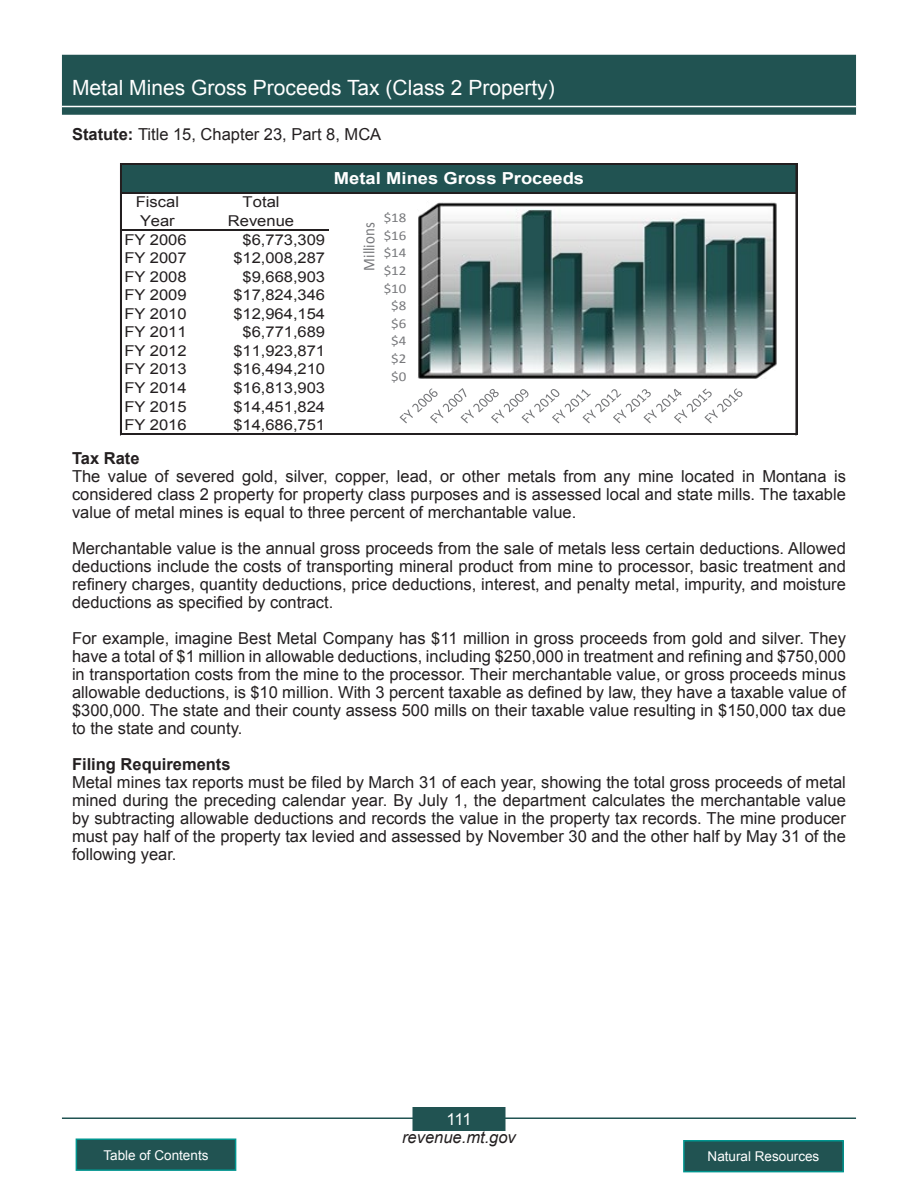
<style>
.page{position:relative;width:918px;height:1188px;background:#fff}
.page>*{position:absolute;margin:0;border:0;box-sizing:border-box;transform-origin:0 0}
.t1{font:21px "Arial";color:#fff}
.t2{font:16.5px/18px "Arial";color:#231f20;text-align:justify}
.t3{font:700 16.5px "Arial";color:#231f20}
.t4{font:700 16.5px "Arial";color:#fff;scale:1.11 1}
.t5{font:italic 16.5px "Arial";color:#231f20}
.t6{font:16.5px "Calibri";color:#77787b;scale:.9 1}
.t7{font:16.5px "Arial";color:#fff}
.t8{font:15px/18.6px "Arial";color:#231f20;scale:1.11 1}
.t9{font:13.5px "Arial";color:#fff}
.t10{font:13.5px "Calibri";color:#77787b;scale:1.11 1}
.s1{font-weight:700}
</style>
<div class="page">
<hr style="left:62px;top:1118px;width:794px;height:1px;background:#215352">
<div style="left:62px;top:55px;width:794px;height:60px;background:#215352;border:2px solid #215352"></div>
<div style="left:413px;top:1108px;width:92px;height:22px;background:#215352"></div>
<div style="left:412px;top:1107px;width:94px;height:24px;border:2px solid #215352"></div>
<hr style="left:62px;top:106px;width:794px;height:1px;background:#fff">
<div style="left:76px;top:1139px;width:160px;height:31px;background:#215352"></div>
<div style="left:76px;top:1139px;width:160px;height:32px;border:2px solid #00958f"></div>
<div style="left:684px;top:1141px;width:159px;height:31px;background:#215352"></div>
<div style="left:683px;top:1140px;width:161px;height:32px;border:2px solid #00958f"></div>
<div style="left:122px;top:165px;width:675px;height:29px;background:#215352"></div>
<hr style="left:120px;top:163px;width:2px;height:272px;background:#231f20">
<hr style="left:796px;top:165px;width:1px;height:270px;background:#231f20">
<hr style="left:122px;top:163px;width:675px;height:2px;background:#231f20">
<hr style="left:122px;top:192px;width:675px;height:1px;background:#231f20">
<hr style="left:122px;top:193px;width:675px;height:1px;background:#231f20">
<hr style="left:122px;top:230px;width:207px;height:1px;background:#231f20">
<hr style="left:122px;top:433px;width:675px;height:1px;background:#231f20">
<hr style="left:122px;top:434px;width:675px;height:1px;background:#231f20">
<img style="left:418px;top:202px;width:359px;height:177px">
<svg style="left:400px;top:388px;width:342px;height:35px"></svg>
<p class="t1" style="left:72px;top:74px;width:484px">Metal Mines Gross Proceeds Tax (Class 2 Property)</p>
<p class="t2" style="left:72px;top:125px;width:311px"><span class="s1">Statute:</span> Title 15, Chapter 23, Part 8, MCA</p>
<p class="t8" style="left:136px;top:193px;width:41px">Fiscal<br>Year</p>
<p class="t8" style="left:228px;top:193px;width:61px;text-align:center">Total<br>Revenue</p>
<p class="t8" style="left:124px;top:230px;width:58px">FY 2006</p>
<p class="t8" style="left:243px;top:230px;width:76px">$6,773,309</p>
<p class="t8" style="left:124px;top:249px;width:58px">FY 2007</p>
<p class="t8" style="left:233px;top:249px;width:84px">$12,008,287</p>
<p class="t8" style="left:124px;top:267px;width:58px">FY 2008</p>
<p class="t8" style="left:243px;top:267px;width:76px">$9,668,903</p>
<p class="t8" style="left:124px;top:286px;width:58px">FY 2009</p>
<p class="t8" style="left:233px;top:286px;width:84px">$17,824,346</p>
<p class="t8" style="left:124px;top:304px;width:58px">FY 2010</p>
<p class="t8" style="left:233px;top:304px;width:84px">$12,964,154</p>
<p class="t8" style="left:124px;top:323px;width:58px">FY 2011</p>
<p class="t8" style="left:243px;top:323px;width:76px">$6,771,689</p>
<p class="t8" style="left:124px;top:341px;width:58px">FY 2012</p>
<p class="t8" style="left:233px;top:341px;width:84px">$11,923,871</p>
<p class="t8" style="left:124px;top:360px;width:58px">FY 2013</p>
<p class="t8" style="left:233px;top:360px;width:84px">$16,494,210</p>
<p class="t8" style="left:124px;top:379px;width:58px">FY 2014</p>
<p class="t8" style="left:233px;top:379px;width:84px">$16,813,903</p>
<p class="t8" style="left:124px;top:397px;width:58px">FY 2015</p>
<p class="t8" style="left:233px;top:397px;width:84px">$14,451,824</p>
<p class="t8" style="left:124px;top:416px;width:58px">FY 2016</p>
<p class="t8" style="left:233px;top:416px;width:84px">$14,686,751</p>
<p class="t4" style="left:334px;top:167px;width:227px">Metal Mines Gross Proceeds</p>
<p class="t6" style="left:358px;top:271px;width:55px;rotate:-90deg">Millions</p>
<p class="t10" style="left:384px;top:209px;width:22px">$18</p>
<p class="t10" style="left:384px;top:227px;width:22px">$16</p>
<p class="t10" style="left:384px;top:244px;width:22px">$14</p>
<p class="t10" style="left:384px;top:262px;width:22px">$12</p>
<p class="t10" style="left:384px;top:280px;width:22px">$10</p>
<p class="t10" style="left:391px;top:297px;width:15px">$8</p>
<p class="t10" style="left:391px;top:315px;width:15px">$6</p>
<p class="t10" style="left:391px;top:332px;width:15px">$4</p>
<p class="t10" style="left:391px;top:350px;width:15px">$2</p>
<p class="t10" style="left:391px;top:368px;width:15px">$0</p>
<p class="t3" style="left:72px;top:447px;width:69px">Tax Rate</p>
<p class="t2" style="left:72px;top:467px;width:775px">The value of severed gold, silver, copper, lead, or other metals from any mine located in Montana is considered class 2 property for property class purposes and is assessed local and state mills. The taxable value of metal mines is equal to three percent of merchantable value.</p>
<p class="t2" style="left:72px;top:539px;width:775px">Merchantable value is the annual gross proceeds from the sale of metals less certain deductions. Allowed deductions include the costs of transporting mineral product from mine to processor, basic treatment and refinery charges, quantity deductions, price deductions, interest, and penalty metal, impurity, and moisture deductions as specified by contract.</p>
<p class="t2" style="left:72px;top:629px;width:775px">For example, imagine Best Metal Company has $11 million in gross proceeds from gold and silver. They have a total of $1 million in allowable deductions, including $250,000 in treatment and refining and $750,000 in transportation costs from the mine to the processor. Their merchantable value, or gross proceeds minus allowable deductions, is $10 million. With 3 percent taxable as defined by law, they have a taxable value of $300,000. The state and their county assess 500 mills on their taxable value resulting in $150,000 tax due to the state and county.</p>
<p class="t3" style="left:72px;top:753px;width:160px">Filing Requirements</p>
<p class="t2" style="left:72px;top:773px;width:775px">Metal mines tax reports must be filed by March 31 of each year, showing the total gross proceeds of metal mined during the preceding calendar year. By July 1, the department calculates the merchantable value by subtracting allowable deductions and records the value in the property tax records. The mine producer must pay half of the property tax levied and assessed by November 30 and the other half by May 31 of the following year.</p>
<p class="t7" style="left:446px;top:1108px;width:27px">111</p>
<p class="t5" style="left:402px;top:1127px;width:115px">revenue.mt.gov</p>
<p class="t9" style="left:103px;top:1146px;width:107px">Table of Contents</p>
<p class="t9" style="left:708px;top:1148px;width:113px">Natural Resources</p>
</div>
